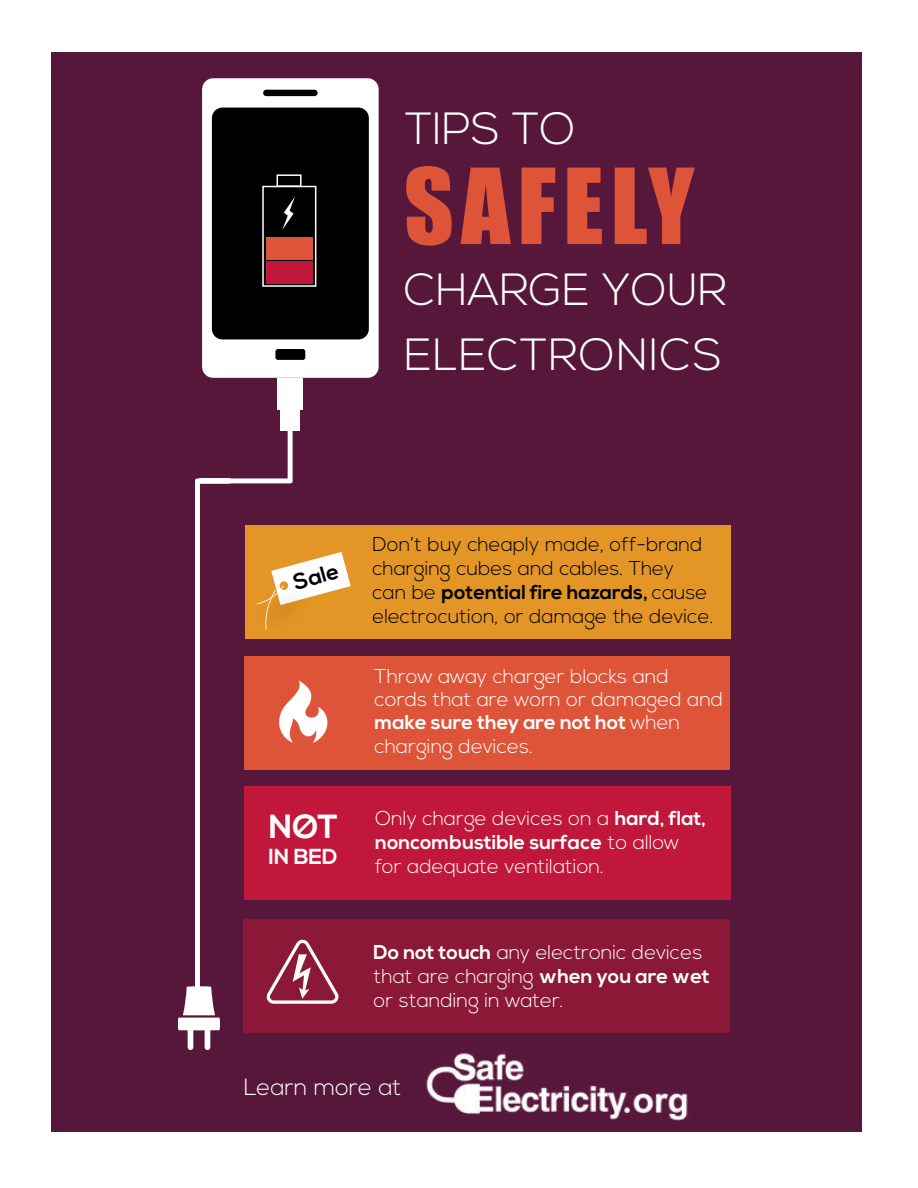
<style>
.page{position:relative;width:918px;height:1188px;background:#fff}
.page>*{position:absolute;margin:0;border:0;box-sizing:border-box;transform-origin:0 0}
.t1{font:96.9px "Impact";letter-spacing:.075em;color:#dd5439}
.t2{font:300 45.15px "Nexa";letter-spacing:.025em;color:#fff}
.t3{font:700 33.45px "Nexa";color:#fff}
.t4{font:300 23.4px "Nexa";color:#fff}
.t5{font:700 21.9px "Nexa";color:#000}
.t6{font:700 21.75px "Nexa";color:#fff}
.t7{font:300 20.1px/24px "Nexa";color:#fff}
.t8{font:300 20.1px/24px "Nexa";color:#000}
.s1{font-weight:700}
</style>
<div class="page">
<div style="left:51px;top:52px;width:810px;height:1080px;background:#56173b"></div>
<div style="left:281px;top:410px;width:19px;height:21px;background:#fff"></div>
<div style="left:277px;top:378px;width:26px;height:32px;background:#fff"></div>
<div style="left:202px;top:78px;width:177px;height:300px;background:#fff;border-radius:11px"></div>
<div style="left:212px;top:108px;width:157px;height:231px;background:#000;border-radius:11px"></div>
<div style="left:263px;top:90px;width:55px;height:6px;background:#000;border-radius:3px"></div>
<div style="left:275px;top:349px;width:30px;height:11px;background:#000;border-radius:2px"></div>
<svg style="left:262px;top:185px;width:55px;height:102px"></svg>
<div style="left:277px;top:174px;width:25px;height:13px;border:2px solid #fff"></div>
<div style="left:266px;top:261px;width:47px;height:22px;background:#c1173a"></div>
<div style="left:266px;top:237px;width:47px;height:22px;background:#dd5439"></div>
<div style="left:244px;top:786px;width:486px;height:114px;background:#c1173a"></div>
<div style="left:244px;top:656px;width:486px;height:113px;background:#dd5439"></div>
<div style="left:245px;top:526px;width:485px;height:113px;background:#e39625"></div>
<img style="left:426px;top:1053px;width:262px;height:68px">
<div style="left:243px;top:920px;width:487px;height:113px;background:#8c1838"></div>
<svg style="left:178px;top:426px;width:173px;height:624px"></svg>
<h2 class="t2" style="left:405px;top:102px;width:172px">TIPS TO</h2>
<h1 class="t1" style="left:404px;top:131px;width:292px">SAFELY</h1>
<h2 class="t2" style="left:404px;top:264px;width:325px">CHARGE YOUR</h2>
<h2 class="t2" style="left:404px;top:329px;width:319px">ELECTRONICS</h2>
<p class="t5" style="left:290px;top:570px;width:48px;rotate:-16deg">Sale</p>
<h3 class="t3" style="left:268px;top:807px;width:71px">NOT</h3>
<p class="t6" style="left:268px;top:844px;width:71px">IN BED</p>
<p class="t8" style="left:372px;top:533px;width:343px">Don’t buy cheaply made, off-brand charging cubes and cables. They<br>can be <span class="s1">potential fire hazards,</span> cause electrocution, or damage the device.</p>
<p class="t7" style="left:375px;top:665px;width:350px;line-height:23.4px">Throw away charger blocks and cords that are worn or damaged and <span class="s1">make sure they are not hot</span> when charging devices.</p>
<p class="t7" style="left:375px;top:807px;width:333px">Only charge devices on a <span class="s1">hard, flat, noncombustible surface</span> to allow for adequate ventilation.</p>
<p class="t7" style="left:374px;top:941px;width:338px"><span class="s1">Do not touch</span> any electronic devices that are charging <span class="s1">when you are wet </span>or standing in water.</p>
<p class="t4" style="left:244px;top:1074px;width:159px">Learn more at</p>
</div>
